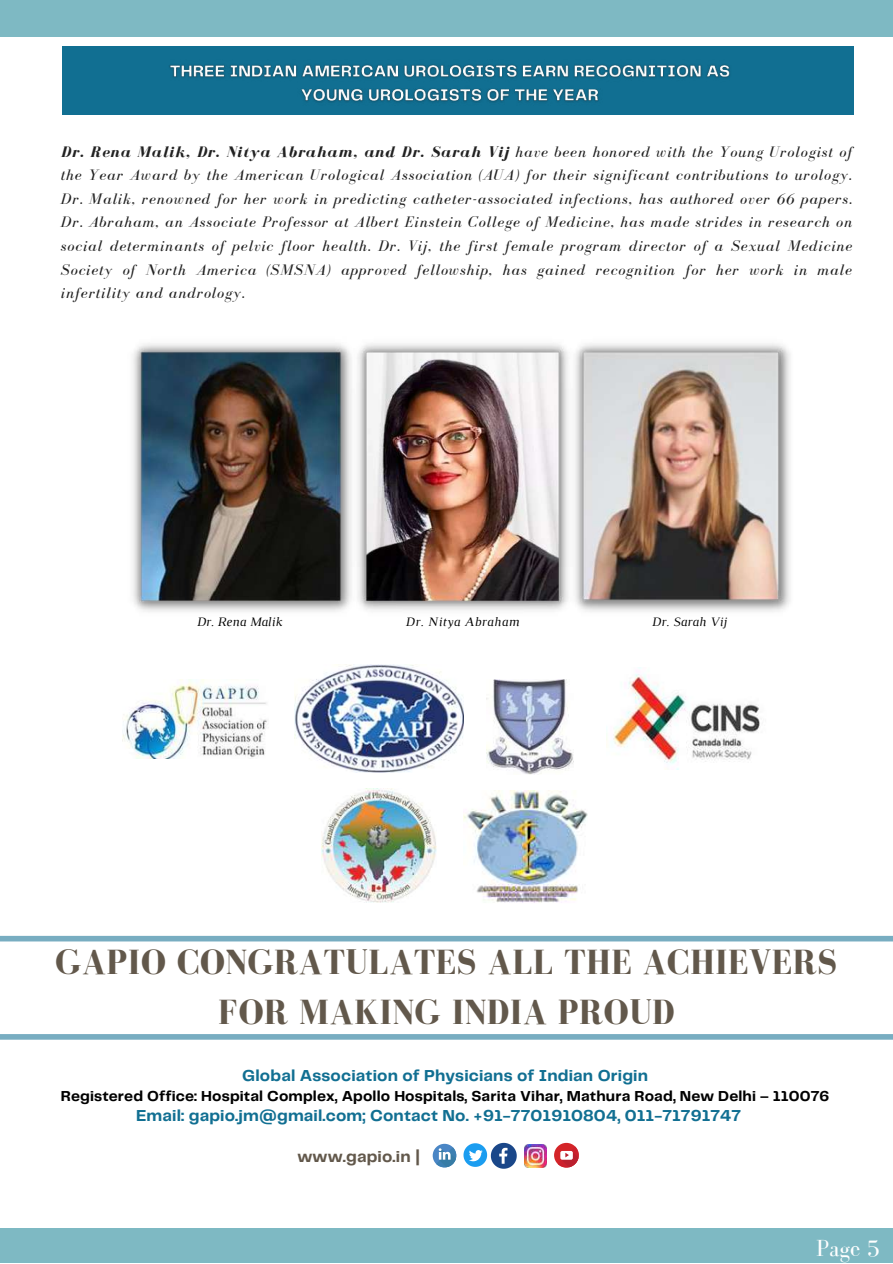
<style>
.page{position:relative;width:893px;height:1264px;background:#fff}
.page>*{position:absolute;margin:0;border:0;box-sizing:border-box;transform-origin:0 0}
.t1{font:700 36px/49.5px "Bodoni FLF";letter-spacing:.01em;color:#62584b;text-align:center}
.t2{font:24px "Bodoni FLF";color:#fff}
.t3{font:700 16.5px "Telegraf";letter-spacing:.01em;color:#116f92}
.t4{font:700 16.5px "Telegraf";letter-spacing:.01em;color:#62584b}
.t5{font:italic 15.75px/23.5px "Bodoni FLF";letter-spacing:.06em;color:#222;text-align:justify}
.t6{font:700 15px "Telegraf";letter-spacing:.01em;color:#000}
.t7{font:italic 13.2px "Luthier";color:#000}
.t8{font:italic 13.2px "Luthier";letter-spacing:.03em;color:#000}
.s1{font-weight:700}
</style>
<div class="page">
<div style="left:0;top:1228px;width:892px;height:34px;background:#7eb9c3"></div>
<div style="left:0;top:0;width:892px;height:37px;background:#7eb9c3"></div>
<img style="left:123px;top:679px;width:144px;height:79px">
<img style="left:294px;top:664px;width:170px;height:108px">
<img style="left:486px;top:679px;width:87px;height:96px">
<img style="left:606px;top:668px;width:154px;height:101px">
<img style="left:321px;top:788px;width:115px;height:114px">
<img style="left:464px;top:790px;width:123px;height:113px">
<div style="left:0;top:935px;width:892px;height:6px;background:#78adc1"></div>
<div style="left:0;top:1034px;width:892px;height:5px;background:#78adc1"></div>
<svg style="left:554px;top:1142px;width:24px;height:25px"></svg>
<svg style="left:557px;top:1146px;width:22px;height:22px"></svg>
<img style="left:524px;top:1144px;width:22px;height:23px">
<svg style="left:432px;top:1143px;width:24px;height:24px"></svg>
<svg style="left:436px;top:1147px;width:21px;height:21px"></svg>
<svg style="left:463px;top:1142px;width:53px;height:26px"></svg>
<div style="left:62px;top:47px;width:791px;height:68px;background:#116f92"></div>
<img style="left:169px;top:64px;width:561px;height:39px">
<img style="left:133px;top:343px;width:217px;height:269px">
<img style="left:350px;top:343px;width:219px;height:267px">
<img style="left:575px;top:343px;width:215px;height:269px">
<p class="t5" style="left:61px;top:139px;width:793px"><span class="s1">Dr. Rena Malik, Dr. Nitya Abraham, and Dr. Sarah Vij</span> have been honored with the Young Urologist of the Year Award by the American Urological Association (AUA) for their significant contributions to urology.<br>Dr. Malik, renowned for her work in predicting catheter-associated infections, has authored over 66 papers.<br>Dr. Abraham, an Associate Professor at Albert Einstein College of Medicine, has made strides in research on social determinants of pelvic floor health. Dr. Vij, the first female program director of a Sexual Medicine Society of North America (SMSNA) approved fellowship, has gained recognition for her work in male infertility and andrology.</p>
<p class="t7" style="left:196px;top:617px;width:87px">Dr. Rena Malik</p>
<p class="t8" style="left:405px;top:617px;width:115px">Dr. Nitya Abraham</p>
<p class="t7" style="left:651px;top:617px;width:76px">Dr. Sarah Vij</p>
<h1 class="t1" style="left:55px;top:937px;width:783px">GAPIO CONGRATULATES ALL THE ACHIEVERS<br>FOR MAKING INDIA PROUD</h1>
<p class="t3" style="left:242px;top:1068px;width:407px">Global Association of Physicians of Indian Origin</p>
<p class="t6" style="left:61px;top:1089px;width:770px">Registered Office: Hospital Complex, Apollo Hospitals, Sarita Vihar, Mathura Road, New Delhi – 110076</p>
<p class="t3" style="left:136px;top:1108px;width:606px">Email: gapio.jm@gmail.com; Contact No. +91-7701910804, 011-71791747</p>
<p class="t4" style="left:297px;top:1149px;width:124px">www.gapio.in |</p>
<h2 class="t2" style="left:816px;top:1234px;width:65px">Page 5</h2>
</div>
